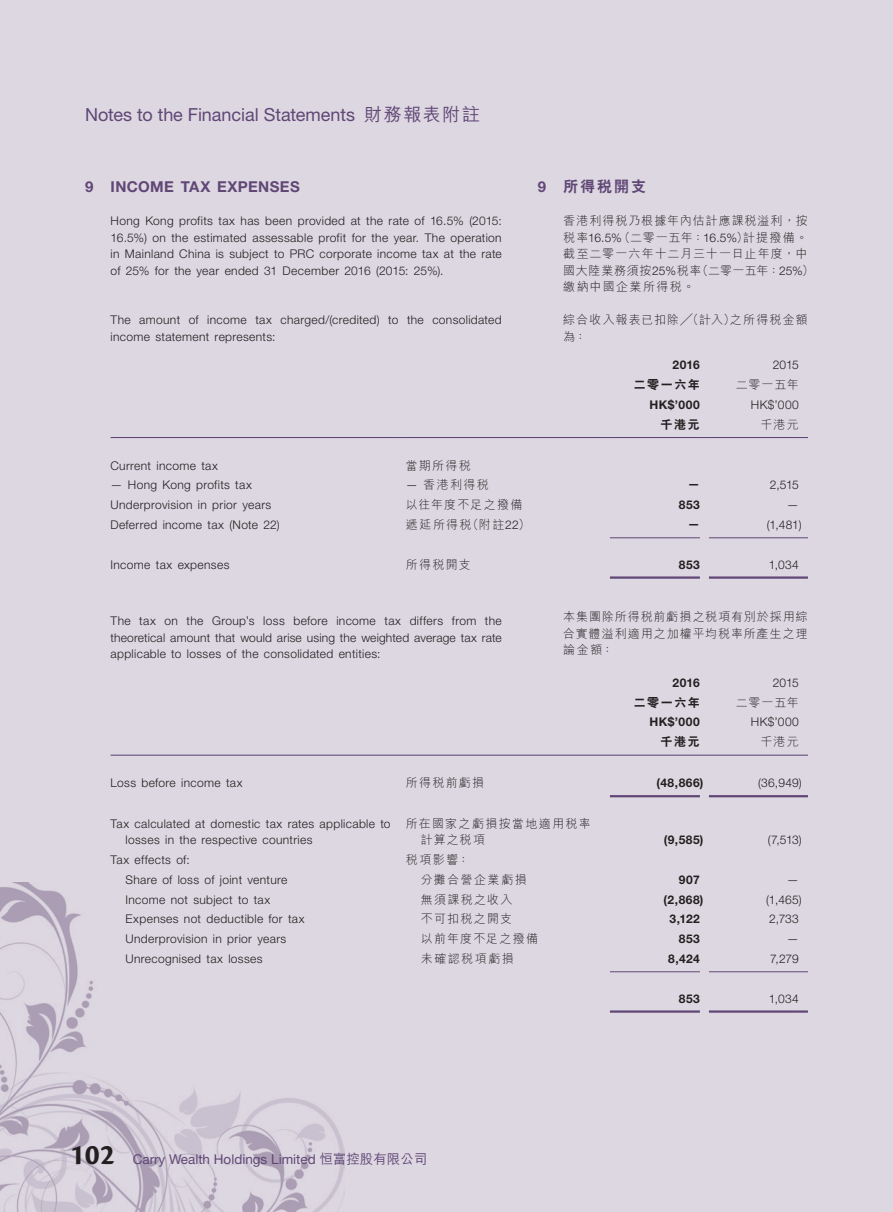
<style>
.page{position:relative;width:893px;height:1212px;background:#ddd7e1}
.page>*{position:absolute;margin:0;border:0;box-sizing:border-box;transform-origin:0 0}
.t1{font:700 30px "Cronos Pro";color:#231f20}
.t2{font:18px "Helvetica Neue LT Std";letter-spacing:-.005em;color:#604776}
._17_H1__Note{font:700 15px "Helvetica Neue LT Std";letter-spacing:.025em;color:#604776}
._17_H1__Note-2{font:800 15px "C Hei 2 HK";letter-spacing:.125em;color:#604776}
.t3{font:13.5px "Helvetica Neue LT Std";color:#604776}
._26___P2__Note{font:300 12px/16.5px "Helvetica Neue LT Std";letter-spacing:.03em;color:#231f20;text-align:justify}
._29_Table_Stub__Note{font:300 12px/16.5px "Helvetica Neue LT Std";letter-spacing:.03em;color:#231f20}
._26___P2__Note-2{font:300 12px/16.5px "M Hei HK";letter-spacing:.08em;color:#231f20}
._29_Table_Stub__Note-2{font:300 12px/16.5px "M Hei HK";letter-spacing:.11em;color:#231f20}
._02_Note_Text{font:300 12px "Helvetica Neue LT Std";letter-spacing:.02em;color:#231f20}
._02_Note_Text-2{font:700 12px "Helvetica Neue LT Std";letter-spacing:.05em;color:#231f20}
._02_Note_Text-3{font:800 12px "C Hei 2 HK";letter-spacing:.135em;color:#231f20}
._02_Note_Text-4{font:300 12px "M Hei HK";letter-spacing:.08em;color:#231f20}
._29_Table_Stub__Note-3{font:300 12px "M Hei HK";letter-spacing:.13em;color:#231f20}
.s1{font-family:"M Hei HK";font-weight:500}
.s2{font-family:"Helvetica Neue LT Std";font-weight:700}
.s3{font-family:"Helvetica Neue LT Std"}
</style>
<div class="page">
<img style="left:0;top:882px;width:345px;height:330px">
<hr style="left:111px;top:437px;width:286px;height:1px;background:#604776">
<hr style="left:406px;top:437px;width:195px;height:1px;background:#604776">
<hr style="left:610px;top:437px;width:90px;height:1px;background:#604776">
<hr style="left:709px;top:437px;width:90px;height:1px;background:#604776">
<hr style="left:610px;top:537px;width:90px;height:1px;background:#604776">
<hr style="left:709px;top:537px;width:90px;height:1px;background:#604776">
<hr style="left:610px;top:576px;width:90px;height:3px;background:#604776">
<hr style="left:709px;top:576px;width:90px;height:3px;background:#604776">
<svg style="left:799px;top:576px;width:9px;height:3px"></svg>
<hr style="left:111px;top:755px;width:286px;height:1px;background:#604776">
<hr style="left:406px;top:755px;width:195px;height:1px;background:#604776">
<hr style="left:610px;top:755px;width:90px;height:1px;background:#604776">
<hr style="left:709px;top:755px;width:90px;height:1px;background:#604776">
<hr style="left:610px;top:795px;width:90px;height:2px;background:#604776">
<hr style="left:709px;top:795px;width:90px;height:2px;background:#604776">
<svg style="left:799px;top:795px;width:9px;height:2px"></svg>
<hr style="left:610px;top:1010px;width:90px;height:3px;background:#604776">
<hr style="left:709px;top:1010px;width:90px;height:3px;background:#604776">
<svg style="left:799px;top:1010px;width:9px;height:3px"></svg>
<hr style="left:610px;top:971px;width:90px;height:1px;background:#604776">
<hr style="left:709px;top:971px;width:90px;height:1px;background:#604776">
<h2 class="t2" style="left:85px;top:104px;width:397px">Notes to the Financial Statements <span class="s1">財務報表附註</span></h2>
<p class="_17_H1__Note" style="left:85px;top:177px;width:216px">9 INCOME TAX EXPENSES</p>
<p class="_26___P2__Note" style="left:111px;top:212px;width:393px">Hong Kong profits tax has been provided at the rate of 16.5% (2015:<br>16.5%) on the estimated assessable profit for the year. The operation in Mainland China is subject to PRC corporate income tax at the rate of 25% for the year ended 31 December 2016 (2015: 25%).</p>
<p class="_26___P2__Note" style="left:111px;top:311px;width:393px">The amount of income tax charged/(credited) to the consolidated income statement represents:</p>
<p class="_17_H1__Note-2" style="left:538px;top:176px;width:110px"><span class="s2">9</span> 所得稅開支</p>
<p class="_26___P2__Note-2" style="left:563px;top:212px;width:252px">香港利得稅乃根據年內估計應課稅溢利，按稅率<span class="s3">16.5%</span>（二零一五年：<span class="s3">16.5%</span>）計提撥備。截至二零一六年十二月三十一日止年度，中國大陸業務須按<span class="s3">25%</span>稅率（二零一五年：<span class="s3">25%</span>）繳納中國企業所得稅。</p>
<p class="_26___P2__Note-2" style="left:563px;top:311px;width:246px">綜合收入報表已扣除╱（計入）之所得稅金額為：</p>
<p class="_02_Note_Text-2" style="left:672px;top:358px;width:29px">2016</p>
<p class="_02_Note_Text" style="left:773px;top:358px;width:28px">2015</p>
<p class="_02_Note_Text-3" style="left:634px;top:376px;width:68px">二零一六年</p>
<p class="_02_Note_Text-4" style="left:736px;top:376px;width:65px">二零一五年</p>
<p class="_02_Note_Text-2" style="left:649px;top:397px;width:52px">HK$’000</p>
<p class="_02_Note_Text" style="left:751px;top:397px;width:49px">HK$’000</p>
<p class="_02_Note_Text-3" style="left:661px;top:416px;width:41px">千港元</p>
<p class="_02_Note_Text-4" style="left:760px;top:416px;width:40px">千港元</p>
<p class="_29_Table_Stub__Note" style="left:111px;top:457px;width:109px">Current income tax</p>
<p class="_29_Table_Stub__Note-2" style="left:406px;top:456px;width:66px">當期所得稅</p>
<p class="_29_Table_Stub__Note" style="left:111px;top:476px;width:143px">— Hong Kong profits tax</p>
<p class="_29_Table_Stub__Note-2" style="left:406px;top:476px;width:84px"><span class="s3">—</span> 香港利得稅</p>
<p class="_02_Note_Text-2" style="left:688px;top:476px;width:13px">—</p>
<p class="_02_Note_Text" style="left:770px;top:478px;width:30px">2,515</p>
<p class="_29_Table_Stub__Note" style="left:111px;top:496px;width:162px">Underprovision in prior years</p>
<p class="_29_Table_Stub__Note-2" style="left:406px;top:496px;width:118px">以往年度不足之撥備</p>
<p class="_02_Note_Text-2" style="left:679px;top:497px;width:23px">853</p>
<p class="_02_Note_Text" style="left:787px;top:497px;width:13px">—</p>
<p class="_29_Table_Stub__Note" style="left:111px;top:516px;width:171px">Deferred income tax (Note 22)</p>
<p class="_29_Table_Stub__Note-2" style="left:406px;top:516px;width:126px">遞延所得稅（附註<span class="s3">22</span>）</p>
<p class="_02_Note_Text-2" style="left:688px;top:516px;width:13px">—</p>
<p class="_02_Note_Text" style="left:767px;top:517px;width:37px">(1,481)</p>
<p class="_29_Table_Stub__Note" style="left:111px;top:556px;width:120px">Income tax expenses</p>
<p class="_29_Table_Stub__Note-2" style="left:406px;top:555px;width:67px">所得稅開支</p>
<p class="_02_Note_Text-2" style="left:679px;top:557px;width:23px">853</p>
<p class="_02_Note_Text" style="left:769px;top:557px;width:32px">1,034</p>
<p class="_26___P2__Note" style="left:111px;top:612px;width:393px">The tax on the Group’s loss before income tax differs from the theoretical amount that would arise using the weighted average tax rate applicable to losses of the consolidated entities:</p>
<p class="_26___P2__Note-2" style="left:563px;top:608px;width:246px;text-align:justify">本集團除所得稅前虧損之稅項有別於採用綜合實體溢利適用之加權平均稅率所產生之理論金額：</p>
<p class="_02_Note_Text-2" style="left:672px;top:675px;width:29px">2016</p>
<p class="_02_Note_Text" style="left:773px;top:675px;width:28px">2015</p>
<p class="_02_Note_Text-3" style="left:634px;top:694px;width:68px">二零一六年</p>
<p class="_02_Note_Text-4" style="left:736px;top:694px;width:65px">二零一五年</p>
<p class="_02_Note_Text-2" style="left:649px;top:715px;width:52px">HK$’000</p>
<p class="_02_Note_Text" style="left:751px;top:715px;width:49px">HK$’000</p>
<p class="_02_Note_Text-3" style="left:661px;top:734px;width:41px">千港元</p>
<p class="_02_Note_Text-4" style="left:760px;top:733px;width:40px">千港元</p>
<p class="_29_Table_Stub__Note" style="left:111px;top:774px;width:133px">Loss before income tax</p>
<p class="_29_Table_Stub__Note-2" style="left:406px;top:774px;width:80px">所得稅前虧損</p>
<p class="_02_Note_Text-2" style="left:657px;top:775px;width:48px">(48,866)</p>
<p class="_02_Note_Text" style="left:758px;top:775px;width:45px">(36,949)</p>
<p class="_29_Table_Stub__Note" style="left:126px;top:815px;width:267px;text-indent:-15px">Tax calculated at domestic tax rates applicable to losses in the respective countries</p>
<p class="_29_Table_Stub__Note-2" style="left:421px;top:815px;width:171px;text-indent:-15px">所在國家之虧損按當地適用稅率計算之稅項</p>
<p class="_02_Note_Text-2" style="left:664px;top:832px;width:41px">(9,585)</p>
<p class="_02_Note_Text" style="left:768px;top:833px;width:36px">(7,513)</p>
<p class="_29_Table_Stub__Note" style="left:111px;top:851px;width:81px">Tax effects of:</p>
<p class="_29_Table_Stub__Note-2" style="left:406px;top:851px;width:65px">稅項影響：</p>
<p class="_29_Table_Stub__Note" style="left:126px;top:871px;width:163px">Share of loss of joint venture</p>
<p class="_29_Table_Stub__Note-2" style="left:421px;top:871px;width:107px">分攤合營企業虧損</p>
<p class="_02_Note_Text-2" style="left:679px;top:872px;width:22px">907</p>
<p class="_02_Note_Text" style="left:787px;top:872px;width:13px">—</p>
<p class="_29_Table_Stub__Note" style="left:126px;top:891px;width:146px">Income not subject to tax</p>
<p class="_29_Table_Stub__Note-2" style="left:421px;top:890px;width:93px">無須課稅之收入</p>
<p class="_02_Note_Text-2" style="left:663px;top:892px;width:41px">(2,868)</p>
<p class="_02_Note_Text" style="left:766px;top:892px;width:37px">(1,465)</p>
<p class="_29_Table_Stub__Note" style="left:126px;top:910px;width:181px">Expenses not deductible for tax</p>
<p class="_29_Table_Stub__Note-2" style="left:421px;top:910px;width:93px">不可扣稅之開支</p>
<p class="_02_Note_Text-2" style="left:669px;top:911px;width:32px">3,122</p>
<p class="_02_Note_Text" style="left:769px;top:912px;width:31px">2,733</p>
<p class="_29_Table_Stub__Note" style="left:126px;top:930px;width:162px">Underprovision in prior years</p>
<p class="_29_Table_Stub__Note-2" style="left:421px;top:930px;width:119px">以前年度不足之撥備</p>
<p class="_02_Note_Text-2" style="left:679px;top:931px;width:23px">853</p>
<p class="_02_Note_Text" style="left:787px;top:931px;width:13px">—</p>
<p class="_29_Table_Stub__Note" style="left:126px;top:950px;width:139px">Unrecognised tax losses</p>
<p class="_29_Table_Stub__Note-3" style="left:421px;top:950px;width:94px">未確認稅項虧損</p>
<p class="_02_Note_Text-2" style="left:668px;top:951px;width:33px">8,424</p>
<p class="_02_Note_Text" style="left:770px;top:951px;width:30px">7,279</p>
<p class="_02_Note_Text-2" style="left:679px;top:991px;width:23px">853</p>
<p class="_02_Note_Text" style="left:769px;top:991px;width:32px">1,034</p>
<h1 class="t1" style="left:70px;top:1137px;width:47px">102</h1>
<p class="t3" style="left:133px;top:1151px;width:296px">Carry Wealth Holdings Limited <span class="s1">恒富控股有限公司</span></p>
</div>
